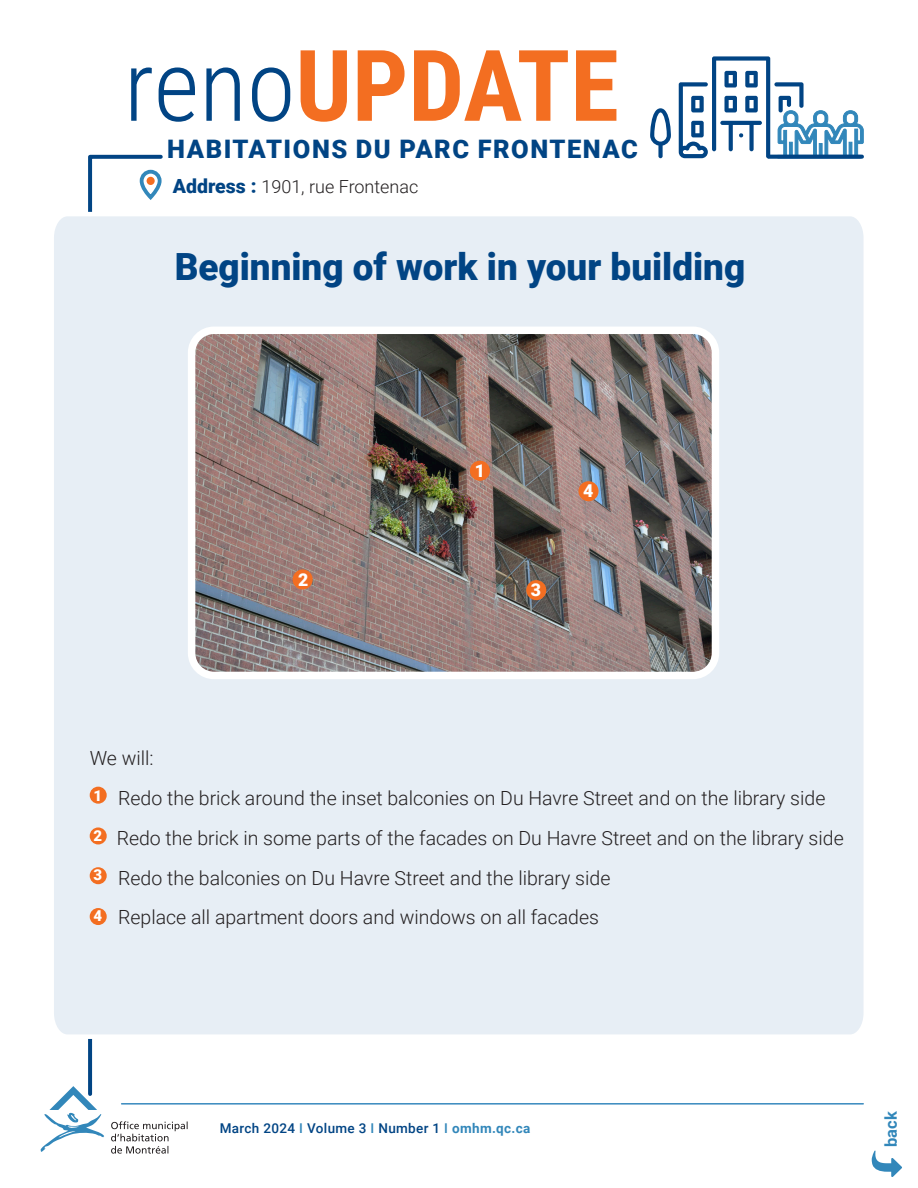
<style>
.page{position:relative;width:918px;height:1188px;background:#fff}
.page>*{position:absolute;margin:0;border:0;box-sizing:border-box;transform-origin:0 0}
.t1{font:700 99px "Roboto Condensed";color:#f36e21}
.Couvert_intro_gras{font:900 37.5px "Roboto";color:#014484}
.t2{font:900 25.5px "Roboto";letter-spacing:.06em;color:#014484}
.Couvert_intro_gras-2{font:300 19.5px "Roboto";color:#231f20}
.text{font:300 18px "Roboto";color:#231f20}
.t3{font:900 17.7px "Roboto";color:#fff}
.Couvert_intro_gras-3{font:700 16.5px "Roboto";color:#3287ba}
.t4{font:900 15px "Roboto";color:#fff}
.t5{font:500 13.5px "Roboto";letter-spacing:.025em;color:#014484}
.s1{font-weight:300;color:#014484}
.s2{font-weight:900;font-size:19.5px;color:#014484}
.s3{color:#3287ba}
.s4{font-weight:700;color:#3287ba}
</style>
<div class="page">
<svg style="left:88px;top:154px;width:75px;height:932px"></svg>
<div style="left:54px;top:210px;width:810px;height:831px;background:#e7eef5"></div>
<svg style="left:650px;top:108px;width:21px;height:50px"></svg>
<svg style="left:679px;top:56px;width:185px;height:103px"></svg>
<svg style="left:769px;top:155px;width:93px;height:4px"></svg>
<div style="left:140px;top:170px;width:22px;height:29px;border:4px solid #3287ba;border-radius:9px"></div>
<div style="left:147px;top:177px;width:8px;height:8px;background:#f36e21;border-radius:50%"></div>
<svg style="left:872px;top:1151px;width:30px;height:26px"></svg>
<svg style="left:41px;top:1086px;width:63px;height:66px"></svg>
<svg style="left:111px;top:1121px;width:77px;height:33px"></svg>
<hr style="left:122px;top:1103px;width:741px;height:2px;background:#3889be">
<div style="left:90px;top:787px;width:17px;height:17px;background:#f36e21;border-radius:50%"></div>
<div style="left:90px;top:827px;width:17px;height:17px;background:#f36e21;border-radius:50%"></div>
<div style="left:90px;top:867px;width:17px;height:17px;background:#f36e21;border-radius:50%"></div>
<div style="left:90px;top:908px;width:17px;height:17px;background:#f36e21;border-radius:50%"></div>
<img style="left:192px;top:330px;width:523px;height:345px">
<div style="left:188px;top:327px;width:531px;height:352px;border:7px solid #fff;border-radius:22px"></div>
<div style="left:470px;top:461px;width:20px;height:20px;background:#f36e21;border-radius:50%"></div>
<div style="left:526px;top:580px;width:20px;height:20px;background:#f36e21;border-radius:50%"></div>
<div style="left:293px;top:569px;width:20px;height:21px;background:#f36e21;border-radius:50%"></div>
<div style="left:578px;top:481px;width:21px;height:20px;background:#f36e21;border-radius:50%"></div>
<p class="t1" style="left:124px;top:16px;width:496px"><span class="s1">reno</span>UPDATE</p>
<p class="t2" style="left:167px;top:131px;width:472px">HABITATIONS DU PARC FRONTENAC</p>
<p class="text" style="left:173px;top:174px;width:247px"><span class="s2">Address :</span> 1901, rue Frontenac</p>
<p class="Couvert_intro_gras" style="left:175px;top:240px;width:572px">Beginning of work in your building</p>
<p class="t3" style="left:298px;top:567px;width:12px">2</p>
<p class="t3" style="left:475px;top:459px;width:12px">1</p>
<p class="t3" style="left:531px;top:577px;width:12px">3</p>
<p class="t3" style="left:583px;top:478px;width:12px">4</p>
<p class="Couvert_intro_gras-2" style="left:90px;top:745px;width:65px">We will:</p>
<p class="t4" style="left:94px;top:785px;width:10px">1</p>
<p class="Couvert_intro_gras-2" style="left:118px;top:784px;width:709px">Redo the brick around the inset balconies on Du Havre Street and on the library side</p>
<p class="t4" style="left:94px;top:825px;width:10px">2</p>
<p class="Couvert_intro_gras-2" style="left:117px;top:824px;width:729px">Redo the brick in some parts of the facades on Du Havre Street and on the library side</p>
<p class="t4" style="left:94px;top:865px;width:10px">3</p>
<p class="Couvert_intro_gras-2" style="left:118px;top:864px;width:494px">Redo the balconies on Du Havre Street and the library side</p>
<p class="t4" style="left:94px;top:905px;width:10px">4</p>
<p class="Couvert_intro_gras-2" style="left:118px;top:904px;width:482px">Replace all apartment doors and windows on all facades</p>
<p class="t5" style="left:220px;top:1119px;width:312px">March 2024 <span class="s3">I</span> Volume 3 <span class="s3">I</span> Number 1 <span class="s3">I</span> <span class="s4">omhm.qc.ca</span></p>
<p class="Couvert_intro_gras-3" style="left:879px;top:1147px;width:37px;rotate:-90deg">back</p>
</div>
